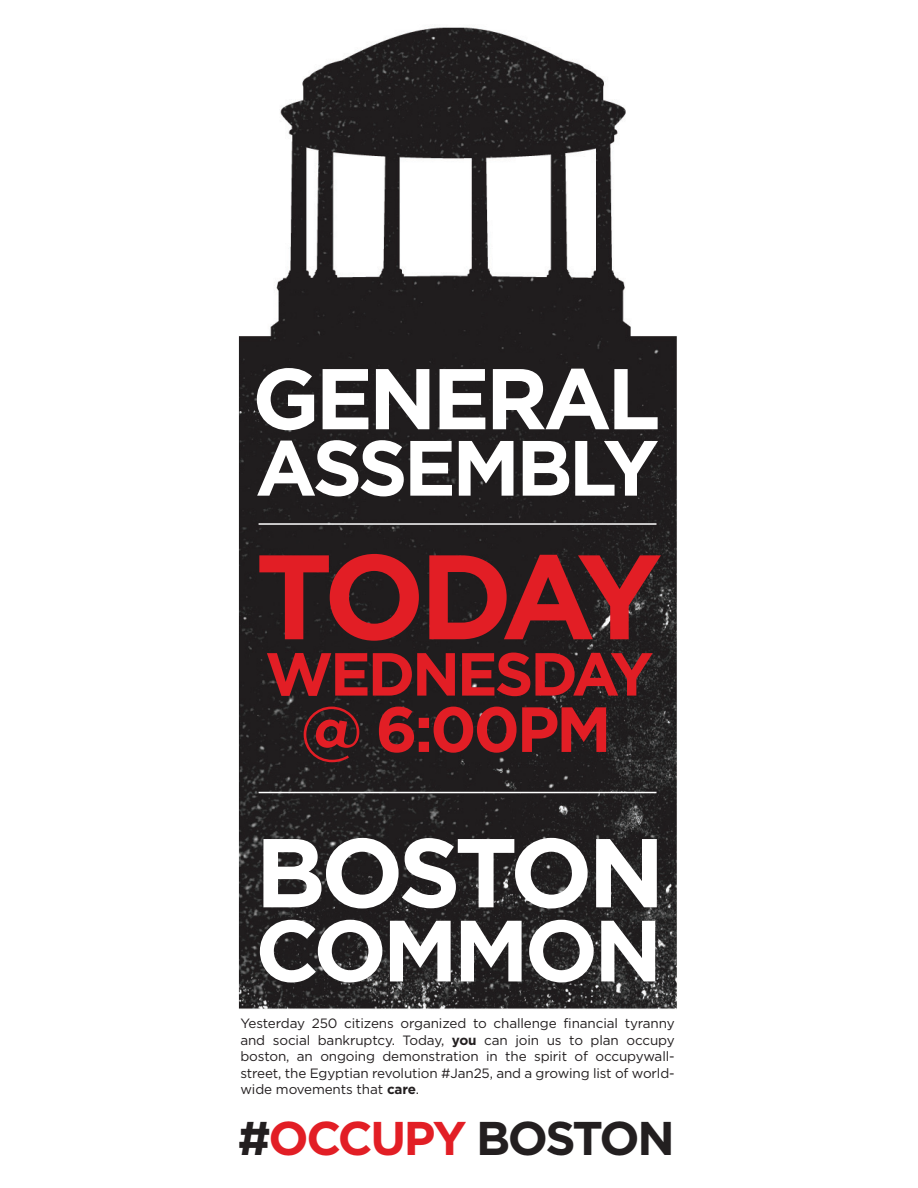
<style>
.page{position:relative;width:918px;height:1188px;background:#fff}
.page>*{position:absolute;margin:0;border:0;box-sizing:border-box;transform-origin:0 0}
.t1{font:700 119.85px "Gotham";letter-spacing:-.09em;color:#e21e25}
.t2{font:700 97.5px "Gotham";letter-spacing:-.055em;color:#fff}
.t3{font:700 86.7px "Gotham";letter-spacing:-.05em;color:#fff}
.t4{font:700 85.95px "Gotham";letter-spacing:-.05em;color:#fff}
.t5{font:700 78.15px "Gotham";letter-spacing:-.05em;color:#fff}
.t6{font:700 63.75px "Gotham";color:#e21e25}
.t7{font:700 60.6px "Gotham";letter-spacing:-.05em;color:#e21e25}
.t8{font:700 47.25px "Gotham";letter-spacing:-.05em;color:#231f20}
.t9{font:13.5px/16.5px "Gotham";letter-spacing:-.01em;color:#231f20;text-align:justify}
.s1{font-weight:700}
.s2{color:#e21e25}
</style>
<div class="page">
<img style="left:238px;top:27px;width:439px;height:983px">
<hr style="left:259px;top:523px;width:398px;height:2px;background:#fff">
<hr style="left:259px;top:792px;width:398px;height:1px;background:#fff">
<h3 class="t4" style="left:252px;top:342px;width:410px">GENERAL</h3>
<h3 class="t5" style="left:255px;top:416px;width:405px">ASSEMBLY</h3>
<h1 class="t1" style="left:255px;top:517px;width:409px">TODAY</h1>
<h3 class="t7" style="left:265px;top:634px;width:390px">WEDNESDAY</h3>
<h3 class="t6" style="left:300px;top:687px;width:313px">@ 6:00PM</h3>
<h2 class="t2" style="left:255px;top:808px;width:411px">BOSTON</h2>
<h3 class="t3" style="left:255px;top:893px;width:409px">COMMON</h3>
<p class="t9" style="left:240px;top:1015px;width:436px">Yesterday 250 citizens organized to challenge financial tyranny and social bankruptcy. Today, <span class="s1">you</span> can join us to plan occupy boston, an ongoing demonstration in the spirit of occupywall&shy;street, the Egyptian revolution #Jan25, and a growing list of world&shy;wide movements that <span class="s1">care</span>.</p>
<h3 class="t8" style="left:238px;top:1107px;width:438px">#<span class="s2">OCCUPY</span> BOSTON</h3>
</div>
